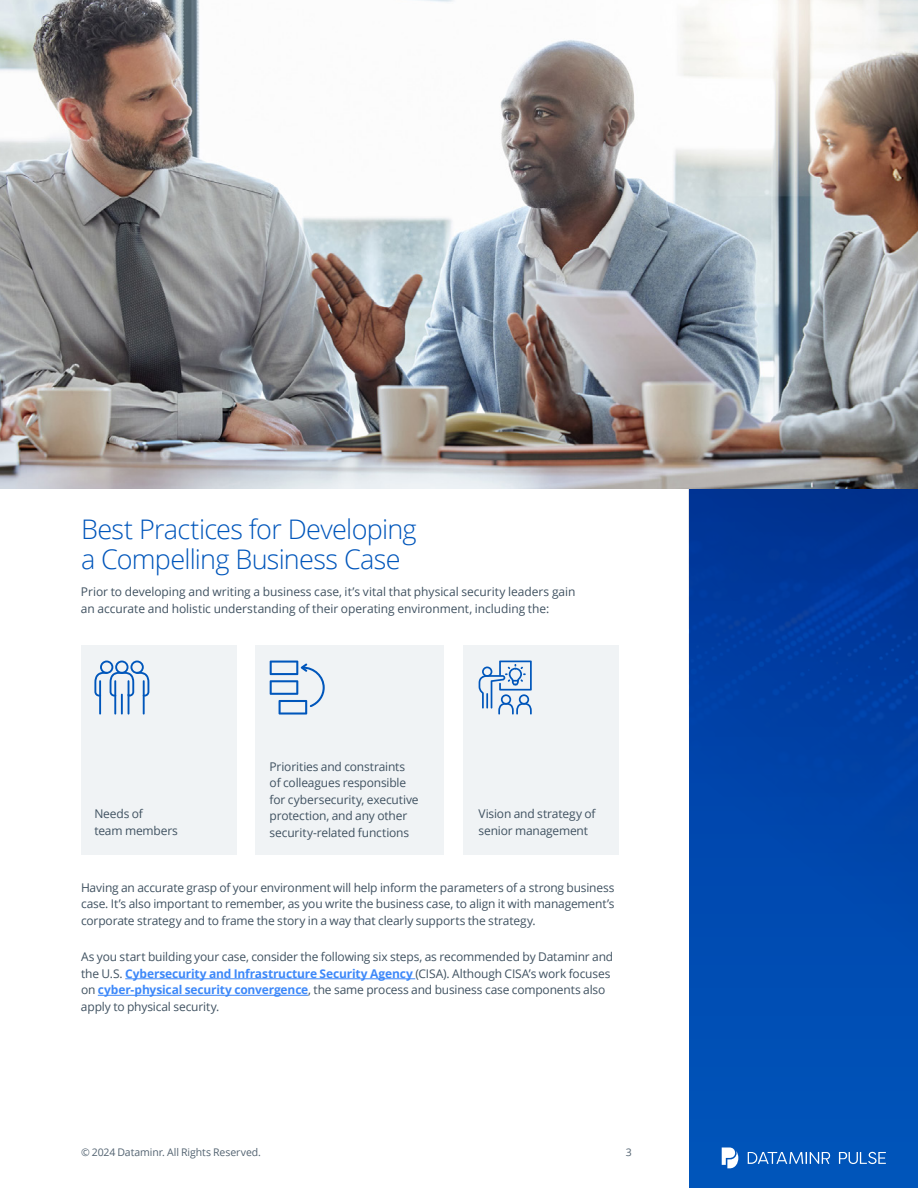
<style>
.page{position:relative;width:918px;height:1188px;background:#fff}
.page>*{position:absolute;margin:0;border:0;box-sizing:border-box;transform-origin:0 0}
.t1{font:300 27px/30px "Open Sans";letter-spacing:-.025em;color:#0056bb}
.t2{font:12px/16.5px "Open Sans";letter-spacing:-.01em;color:#405261}
.t3{font:10.5px "Open Sans";letter-spacing:-.01em;color:#536371}
.s1{font-weight:700;color:#3d88f9}
</style>
<div class="page">
<svg style="left:689px;top:488px;width:229px;height:700px;background:#0045aa"></svg>
<div style="left:81px;top:645px;width:155px;height:209px;background:#f0f3f5"></div>
<div style="left:255px;top:645px;width:189px;height:209px;background:#f0f3f5"></div>
<div style="left:463px;top:645px;width:155px;height:209px;background:#f0f3f5"></div>
<svg style="left:748px;top:1152px;width:82px;height:12px"></svg>
<svg style="left:839px;top:1152px;width:47px;height:12px"></svg>
<svg style="left:722px;top:1148px;width:16px;height:20px"></svg>
<hr style="left:125px;top:978px;width:290px;height:1px;background:#3d88f9">
<hr style="left:98px;top:995px;width:210px;height:1px;background:#3d88f9">
<hr style="left:128px;top:680px;width:1px;height:35px;background:#0056bb">
<hr style="left:114px;top:680px;width:2px;height:35px;background:#0056bb">
<hr style="left:99px;top:680px;width:2px;height:35px;background:#0056bb">
<hr style="left:121px;top:694px;width:2px;height:21px;background:#0056bb">
<hr style="left:143px;top:680px;width:2px;height:35px;background:#0056bb">
<svg style="left:94px;top:661px;width:55px;height:36px"></svg>
<svg style="left:479px;top:661px;width:53px;height:54px"></svg>
<svg style="left:270px;top:661px;width:55px;height:54px"></svg>
<img style="left:0;top:0;width:918px;height:488px">
<h1 class="t1" style="left:81px;top:513px;width:337px">Best Practices for Developing a Compelling Business Case</h1>
<p class="t2" style="left:81px;top:584px;width:496px">Prior to developing and writing a business case, it’s vital that physical security leaders gain an accurate and holistic understanding of their operating environment, including the:</p>
<p class="t2" style="left:94px;top:805px;width:85px">Needs of<br>team members</p>
<p class="t2" style="left:270px;top:758px;width:151px">Priorities and constraints of colleagues responsible for cybersecurity, executive protection, and any other security-related functions</p>
<p class="t2" style="left:479px;top:805px;width:118px">Vision and strategy of senior management</p>
<p class="t2" style="left:81px;top:879px;width:535px;text-align:justify">Having an accurate grasp of your environment will help inform the parameters of a strong business case. It’s also important to remember, as you write the business case, to align it with management’s corporate strategy and to frame the story in a way that clearly supports the strategy.</p>
<p class="t2" style="left:81px;top:948px;width:534px">As you start building your case, consider the following six steps, as recommended by Dataminr and the U.S. <span class="s1">Cybersecurity and Infrastructure Security Agency</span> (CISA). Although CISA’s work focuses on <span class="s1">cyber-physical security convergence</span>, the same process and business case components also apply to physical security.</p>
<p class="t3" style="left:81px;top:1145px;width:182px">© 2024 Dataminr. All Rights Reserved.</p>
<p class="t3" style="left:626px;top:1145px;width:8px">3</p>
</div>
